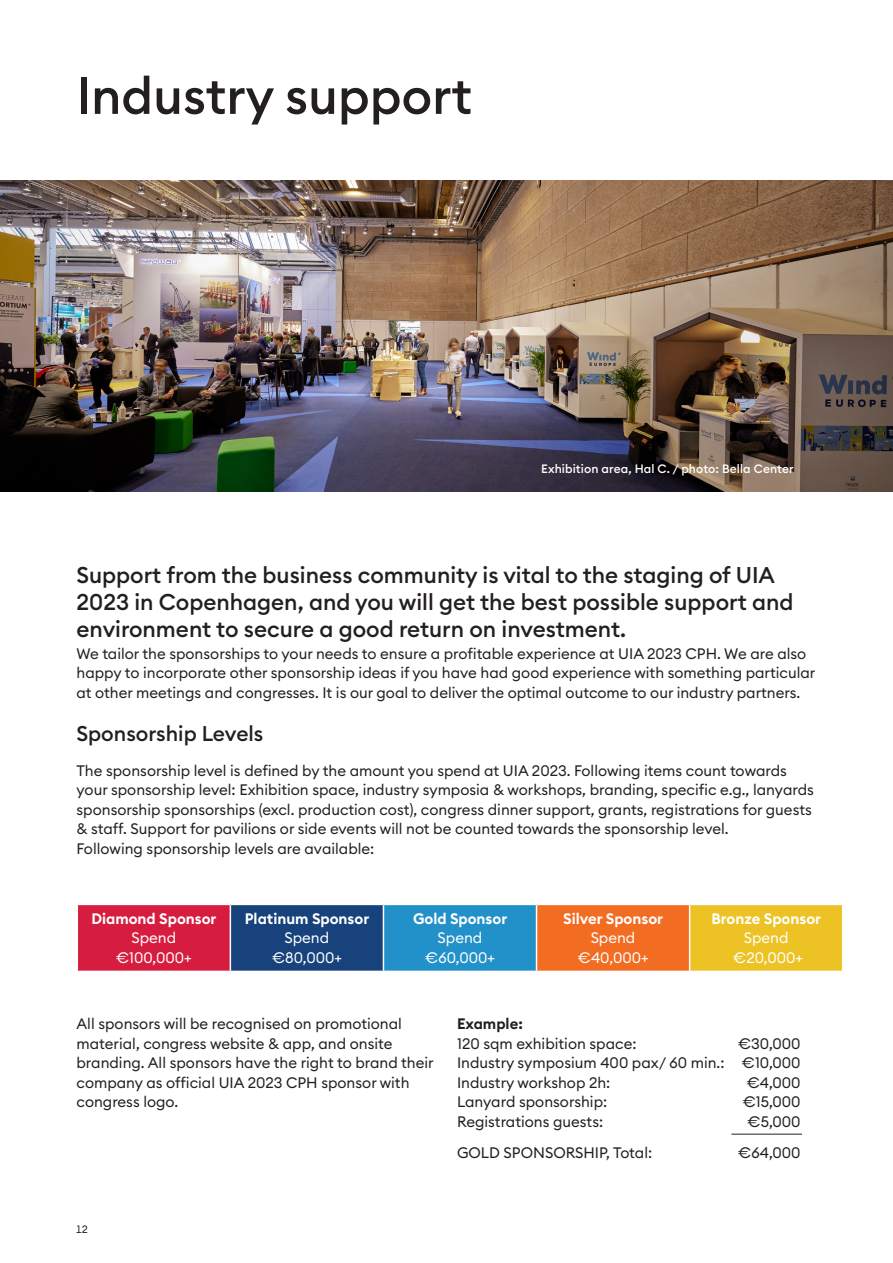
<style>
.page{position:relative;width:893px;height:1263px;background:#fff}
.page>*{position:absolute;margin:0;border:0;box-sizing:border-box;transform-origin:0 0}
.Header_1_vers22{font:500 51px "Euclid Circular B";color:#231f20}
.Manchet_Euclid{font:500 22.5px/27px "Euclid Circular B";color:#231f20}
.Header_2_vers22{font:500 21px "Euclid Circular B";color:#231f20}
.Brød{font:15px/19.5px "Euclid Circular B";color:#231f20}
.Brød_-_no_net{font:600 15px "Euclid Circular B";color:#fff}
.Brød_-_no_net-2{font:15px "Euclid Circular B";color:#fff}
.Brød-2{font:600 15px "Euclid Circular B";color:#231f20}
.Fotocredit_vers2{font:500 12px "Euclid Circular B";letter-spacing:.01em;color:#fff}
.t1{font:10.5px "Euclid Circular B";color:#231f20}
</style>
<div class="page">
<img style="left:0;top:181px;width:893px;height:310px">
<div style="left:77px;top:904px;width:153px;height:67px;background:#d71d3f"></div>
<div style="left:230px;top:904px;width:153px;height:67px;background:#17427c"></div>
<div style="left:383px;top:904px;width:153px;height:67px;background:#2291ca"></div>
<div style="left:536px;top:904px;width:154px;height:67px;background:#f26c22"></div>
<div style="left:690px;top:904px;width:153px;height:67px;background:#edc224"></div>
<hr style="left:77px;top:904px;width:153px;height:1px;background:#fff">
<hr style="left:77px;top:905px;width:1px;height:66px;background:#fff">
<hr style="left:230px;top:904px;width:153px;height:1px;background:#fff">
<hr style="left:230px;top:905px;width:1px;height:66px;background:#fff">
<hr style="left:383px;top:904px;width:153px;height:1px;background:#fff">
<hr style="left:383px;top:905px;width:1px;height:66px;background:#fff">
<hr style="left:536px;top:904px;width:154px;height:1px;background:#fff">
<hr style="left:536px;top:905px;width:1px;height:66px;background:#fff">
<hr style="left:690px;top:904px;width:153px;height:1px;background:#fff">
<hr style="left:689px;top:905px;width:1px;height:66px;background:#fff">
<hr style="left:842px;top:905px;width:1px;height:66px;background:#fff">
<hr style="left:731px;top:1134px;width:71px;height:1px;background:#231f20">
<p class="Header_1_vers22" style="left:77px;top:63px;width:397px">Industry support</p>
<p class="Fotocredit_vers2" style="left:541px;top:461px;width:254px">Exhibition area, Hal C. / photo: Bella Center</p>
<p class="Manchet_Euclid" style="left:77px;top:562px;width:718px">Support from the business community is vital to the staging of UIA<br>2023 in Copenhagen, and you will get the best possible support and</p>
<p class="Manchet_Euclid" style="left:77px;top:616px;width:551px">environment to secure a good return on investment.</p>
<p class="Brød" style="left:77px;top:643px;width:740px">We tailor the sponsorships to your needs to ensure a profitable experience at UIA 2023 CPH. We are also happy to incorporate other sponsorship ideas if you have had good experience with something particular at other meetings and congresses. It is our goal to deliver the optimal outcome to our industry partners.</p>
<p class="Header_2_vers22" style="left:77px;top:720px;width:188px">Sponsorship Levels</p>
<p class="Brød" style="left:77px;top:760px;width:739px">The sponsorship level is defined by the amount you spend at UIA 2023. Following items count towards your sponsorship level: Exhibition space, industry symposia &amp; workshops, branding, specific e.g., lanyards sponsorship sponsorships (excl. production cost), congress dinner support, grants, registrations for guests &amp; staff. Support for pavilions or side events will not be counted towards the sponsorship level.</p>
<p class="Brød" style="left:77px;top:838px;width:299px">Following sponsorship levels are available:</p>
<p class="Brød_-_no_net" style="left:91px;top:909px;width:127px">Diamond Sponsor</p>
<p class="Brød_-_no_net-2" style="left:131px;top:928px;width:46px">Spend</p>
<p class="Brød_-_no_net-2" style="left:116px;top:948px;width:77px">€100,000+</p>
<p class="Brød_-_no_net" style="left:245px;top:909px;width:126px">Platinum Sponsor</p>
<p class="Brød_-_no_net-2" style="left:285px;top:928px;width:46px">Spend</p>
<p class="Brød_-_no_net-2" style="left:272px;top:948px;width:72px">€80,000+</p>
<p class="Brød_-_no_net" style="left:413px;top:909px;width:96px">Gold Sponsor</p>
<p class="Brød_-_no_net-2" style="left:438px;top:928px;width:46px">Spend</p>
<p class="Brød_-_no_net-2" style="left:425px;top:948px;width:72px">€60,000+</p>
<p class="Brød_-_no_net" style="left:563px;top:909px;width:101px">Silver Sponsor</p>
<p class="Brød_-_no_net-2" style="left:591px;top:928px;width:46px">Spend</p>
<p class="Brød_-_no_net-2" style="left:578px;top:948px;width:72px">€40,000+</p>
<p class="Brød_-_no_net" style="left:711px;top:909px;width:111px">Bronze Sponsor</p>
<p class="Brød_-_no_net-2" style="left:744px;top:928px;width:46px">Spend</p>
<p class="Brød_-_no_net-2" style="left:733px;top:948px;width:72px">€20,000+</p>
<p class="Brød" style="left:77px;top:1014px;width:359px">All sponsors will be recognised on promotional material, congress website &amp; app, and onsite branding. All sponsors have the right to brand their company as official UIA 2023 CPH sponsor with congress logo.</p>
<p class="Brød-2" style="left:457px;top:1014px;width:67px">Example:</p>
<p class="Brød" style="left:457px;top:1033px;width:181px">120 sqm exhibition space:</p>
<p class="Brød" style="left:738px;top:1033px;width:64px">€30,000</p>
<p class="Brød" style="left:457px;top:1053px;width:345px">Industry symposium 400 pax/ 60 min.: €10,000</p>
<p class="Brød" style="left:457px;top:1072px;width:155px">Industry workshop 2h:</p>
<p class="Brød" style="left:746px;top:1072px;width:56px">€4,000</p>
<p class="Brød" style="left:457px;top:1092px;width:152px">Lanyard sponsorship:</p>
<p class="Brød" style="left:742px;top:1092px;width:60px">€15,000</p>
<p class="Brød" style="left:457px;top:1111px;width:148px">Registrations guests:</p>
<p class="Brød" style="left:747px;top:1111px;width:55px">€5,000</p>
<p class="Brød" style="left:457px;top:1143px;width:197px">GOLD SPONSORSHIP, Total:</p>
<p class="Brød" style="left:738px;top:1143px;width:64px">€64,000</p>
<p class="t1" style="left:76px;top:1223px;width:14px">12</p>
</div>
